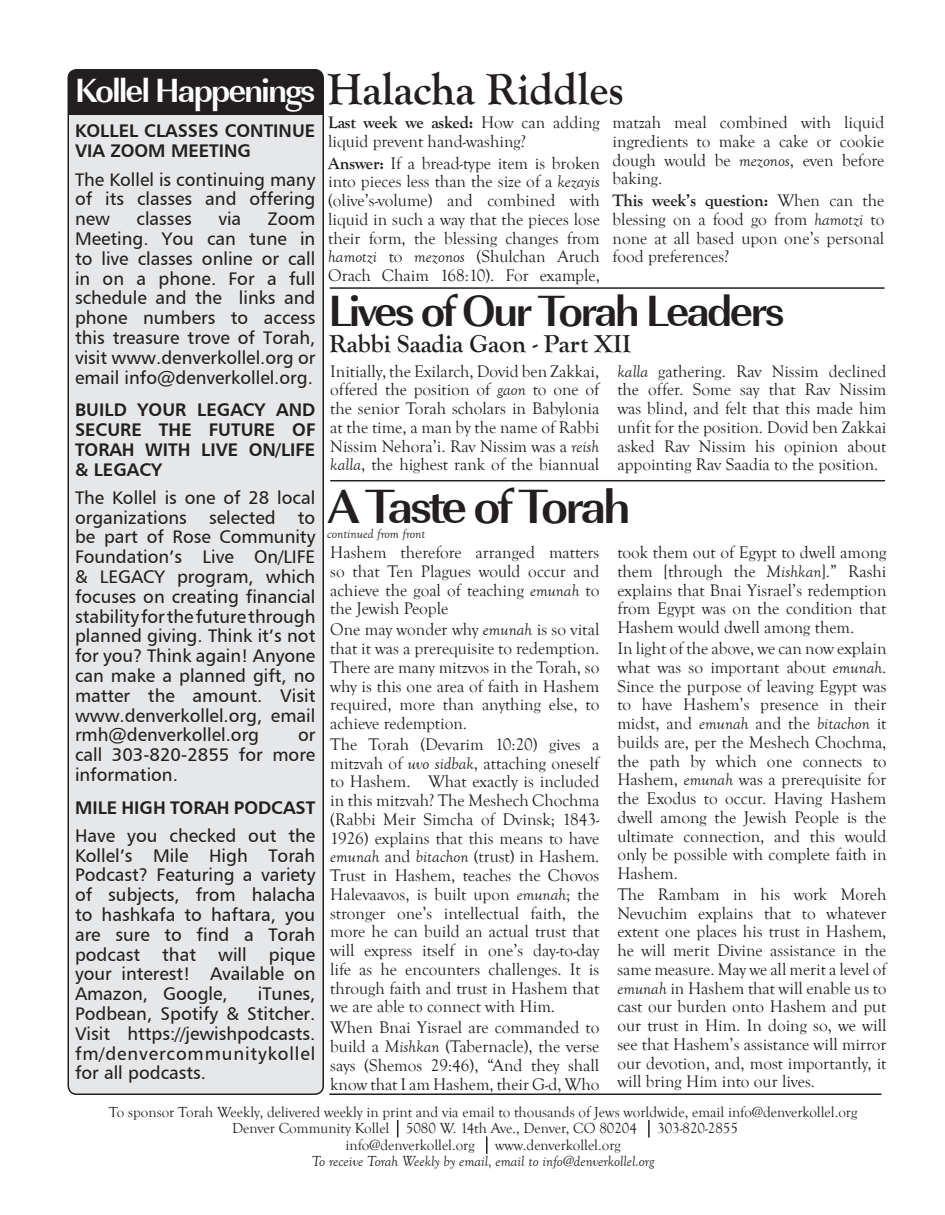
<style>
.page{position:relative;width:945px;height:1215px;background:#fff}
.page>*{position:absolute;margin:0;border:0;box-sizing:border-box;transform-origin:0 0}
.t1{font:700 49.5px "URW Imperial T";letter-spacing:-.06em;color:#231f20}
.t2{font:700 45px "URW Imperial T";letter-spacing:-.06em;color:#231f20}
.t3{font:700 45px "Goudy Old Style T";color:#231f20}
.t4{font:700 34.5px "URW Imperial T";letter-spacing:-.06em;color:#fff}
.t5{font:700 25.5px "Goudy Old Style T";color:#231f20}
.t6{font:18.3px/19.8px "Humanist 777 BT Roman B";color:#231f20;text-align:justify}
.t7{font:18.3px/19.8px "Humanist 777 BT Bold B";color:#231f20}
.x_msonormal{font:17.25px/18.8px "Goudy Old Style T";color:#231f20;text-align:justify}
.t8{font:15px "Goudy Old Style T";color:#231f20}
.t9{font:italic 15px "Goudy Old Style T";color:#231f20}
.t10{font:italic 13.5px "Goudy Old Style T";color:#231f20}
.s1{font-weight:700;color:#201f1e}
.s2{font-style:italic}
</style>
<div class="page">
<div style="left:68px;top:70px;width:255px;height:1024px;background:#e6e7e9;border-radius:9px"></div>
<div style="left:68px;top:70px;width:255px;height:45px;background:#231f20"></div>
<div style="left:68px;top:69px;width:256px;height:1026px;border:2px solid #231f20;border-radius:9px"></div>
<svg style="left:397px;top:1120px;width:1px;height:17px"></svg>
<svg style="left:648px;top:1120px;width:2px;height:17px"></svg>
<svg style="left:486px;top:1136px;width:2px;height:18px"></svg>
<hr style="left:329px;top:1093px;width:552px;height:2px;background:#231f20">
<hr style="left:330px;top:287px;width:555px;height:2px;background:#231f20">
<hr style="left:330px;top:480px;width:555px;height:1px;background:#231f20">
<p class="t4" style="left:75px;top:70px;width:242px">Kollel Happenings</p>
<p class="t3" style="left:327px;top:64px;width:298px">Halacha Riddles</p>
<p class="t7" style="left:75px;top:121px;width:242px">KOLLEL CLASSES CONTINUE<br>VIA ZOOM MEETING</p>
<p class="t6" style="left:75px;top:169px;width:242px">The Kollel is continuing many of its classes and offering new</p>
<p class="t6" style="left:137px;top:209px;width:57px">classes</p>
<p class="t6" style="left:218px;top:209px;width:24px">via</p>
<p class="t6" style="left:75px;top:209px;width:242px;text-indent:193px">Zoom Meeting. You can tune in to live classes online or call in on a phone. For a full schedule and the links and phone numbers to access this treasure trove of Torah, visit www.denverkollel.org or email info@denverkollel.org.</p>
<p class="t7" style="left:75px;top:399px;width:242px;text-align:justify">BUILD YOUR LEGACY AND SECURE THE FUTURE OF TORAH WITH LIVE ON/LIFE &amp; LEGACY</p>
<p class="t6" style="left:75px;top:487px;width:242px">The Kollel is one of 28 local organizations selected to be part of Rose Community Foundation’s Live On/LIFE &amp; LEGACY program, which focuses on creating financial stability for the future through planned giving. Think it’s not for you? Think again! Anyone can make a planned gift, no matter the amount. Visit www.denverkollel.org, email rmh@denverkollel.org</p>
<p class="t6" style="left:75px;top:725px;width:242px;text-indent:223px">or call 303-820-2855 for more information.</p>
<p class="t7" style="left:75px;top:797px;width:242px">MILE HIGH TORAH PODCAST</p>
<p class="t6" style="left:75px;top:825px;width:242px">Have you checked out the Kollel’s Mile High Torah Podcast? Featuring a variety of subjects, from halacha to hashkafa to haftara, you are sure to find a Torah podcast that will pique your interest! Available on Amazon, Google,</p>
<p class="t6" style="left:75px;top:984px;width:242px;text-indent:183px">iTunes, Podbean, Spotify &amp; Stitcher.<br>Visit https://jewishpodcasts. fm/denvercommunitykollel for all podcasts.</p>
<p class="x_msonormal" style="left:328px;top:113px;width:273px"><span class="s1">Last week we asked:</span> How can adding liquid prevent hand-washing?</p>
<p class="x_msonormal" style="left:328px;top:154px;width:273px"><span class="s1">Answer:</span> If a bread-type item is broken into pieces less than the size of a <span class="s2">kezayis </span>(olive’s-volume) and combined with liquid in such a way that the pieces lose their form, the blessing changes from <span class="s2">hamotzi</span> to <span class="s2">mezonos</span> (Shulchan Aruch Orach Chaim 168:10). For example,</p>
<p class="x_msonormal" style="left:613px;top:113px;width:273px">matzah meal combined with liquid ingredients to make a cake or cookie dough would be <span class="s2">mezonos</span>, even before baking.</p>
<p class="x_msonormal" style="left:613px;top:191px;width:273px"><span class="s1">This week’s question:</span> When can the blessing on a food go from <span class="s2">hamotzi</span> to none at all based upon one’s personal food preferences?</p>
<p class="t2" style="left:328px;top:284px;width:458px">Lives of Our Torah Leaders</p>
<p class="t5" style="left:329px;top:330px;width:303px">Rabbi Saadia Gaon - Part XII</p>
<p class="x_msonormal" style="left:330px;top:362px;width:271px">Initially, the Exilarch, Dovid ben Zakkai, offered the position of <span class="s2">gaon</span> to one of the senior Torah scholars in Babylonia at the time, a man by the name of Rabbi Nissim Nehora’i. Rav Nissim was a <span class="s2">reish kalla</span>, the highest rank of the biannual</p>
<p class="x_msonormal" style="left:617px;top:362px;width:271px"><span class="s2">kalla</span> gathering. Rav Nissim declined the offer. Some say that Rav Nissim was blind, and felt that this made him unfit for the position. Dovid ben Zakkai asked Rav Nissim his opinion about appointing Rav Saadia to the position.</p>
<p class="t1" style="left:328px;top:477px;width:304px">A Taste of Torah</p>
<p class="t10" style="left:327px;top:526px;width:100px">continued from front</p>
<p class="x_msonormal" style="left:330px;top:544px;width:271px">Hashem therefore arranged matters so that Ten Plagues would occur and achieve the goal of teaching <span class="s2">emunah</span> to the Jewish People</p>
<p class="x_msonormal" style="left:330px;top:621px;width:271px">One may wonder why <span class="s2">emunah</span> is so vital that it was a prerequisite to redemption.<br>There are many mitzvos in the Torah, so why is this one area of faith in Hashem required, more than anything else, to achieve redemption.</p>
<p class="x_msonormal" style="left:330px;top:735px;width:271px">The Torah (Devarim 10:20) gives a mitzvah of <span class="s2">uvo sidbak</span>, attaching oneself to Hashem. What exactly is included in this mitzvah? The Meshech Chochma (Rabbi Meir Simcha of Dvinsk; 1843- 1926) explains that this means to have <span class="s2">emunah</span> and <span class="s2">bitachon</span> (trust) in Hashem.<br>Trust in Hashem, teaches the Chovos Halevaavos, is built upon <span class="s2">emunah</span>; the stronger one’s intellectual faith, the more he can build an actual trust that will express itself in one’s day-to-day life as he encounters challenges. It is through faith and trust in Hashem that we are able to connect with Him.</p>
<p class="x_msonormal" style="left:330px;top:1019px;width:271px">When Bnai Yisrael are commanded to build a <span class="s2">Mishkan</span> (Tabernacle), the verse says (Shemos 29:46), “And they shall know that I am Hashem, their G-d, Who</p>
<p class="x_msonormal" style="left:617px;top:544px;width:271px">took them out of Egypt to dwell among them [through the <span class="s2">Mishkan</span>].” Rashi explains that Bnai Yisrael’s redemption from Egypt was on the condition that Hashem would dwell among them.</p>
<p class="x_msonormal" style="left:617px;top:639px;width:271px">In light of the above, we can now explain what was so important about <span class="s2">emunah</span>.<br>Since the purpose of leaving Egypt was to have Hashem’s presence in their midst, and <span class="s2">emunah</span> and the <span class="s2">bitachon</span> it builds are, per the Meshech Chochma, the path by which one connects to Hashem, <span class="s2">emunah</span> was a prerequisite for the Exodus to occur. Having Hashem dwell among the Jewish People is the ultimate connection, and this would only be possible with complete faith in Hashem.</p>
<p class="x_msonormal" style="left:617px;top:885px;width:271px">The Rambam in his work Moreh Nevuchim explains that to whatever extent one places his trust in Hashem, he will merit Divine assistance in the same measure. May we all merit a level of <span class="s2">emunah</span> in Hashem that will enable us to cast our burden onto Hashem and put our trust in Him. In doing so, we will see that Hashem’s assistance will mirror our devotion, and, most importantly, it will bring Him into our lives.</p>
<p class="t8" style="left:109px;top:1104px;width:750px">To sponsor Torah Weekly, delivered weekly in print and via email to thousands of Jews worldwide, email info@denverkollel.org</p>
<p class="t8" style="left:232px;top:1120px;width:406px">Denver Community Kollel 5080 W. 14th Ave., Denver, CO 80204</p>
<p class="t8" style="left:657px;top:1120px;width:82px">303-820-2855</p>
<p class="t8" style="left:345px;top:1137px;width:131px">info@denverkollel.org</p>
<p class="t8" style="left:495px;top:1137px;width:127px">www.denverkollel.org</p>
<p class="t9" style="left:312px;top:1153px;width:344px">To receive Torah Weekly by email, email to info@denverkollel.org</p>
</div>
